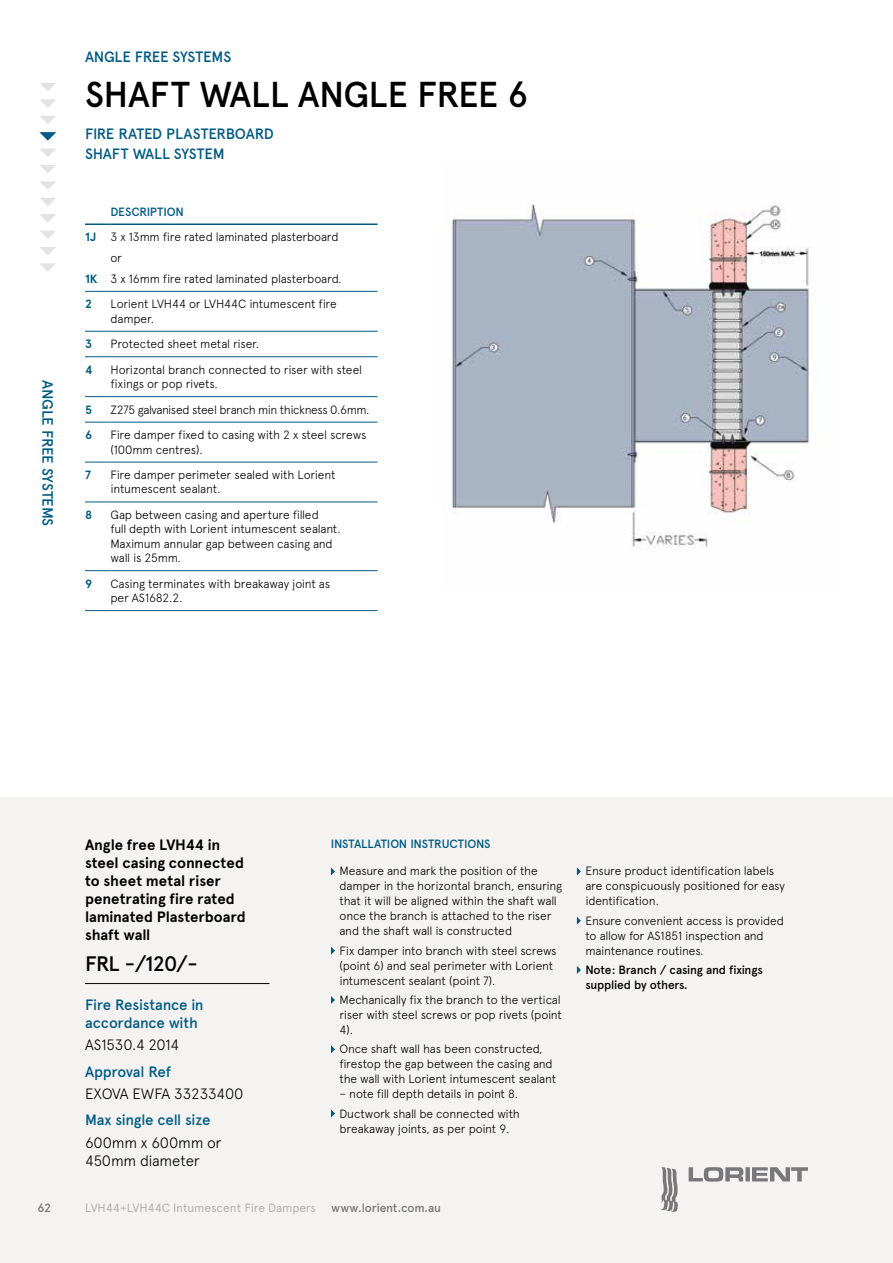
<style>
.page{position:relative;width:893px;height:1263px;background:#fff}
.page>*{position:absolute;margin:0;border:0;box-sizing:border-box;transform-origin:0 0}
.t1{font:500 36px "Apercu Pro";letter-spacing:-.015em;color:#000}
.t2{font:500 21px "Apercu Pro";letter-spacing:-.04em;color:#000}
.t3{font:500 15px/19.5px "Apercu Pro";letter-spacing:-.015em;color:#005b84}
.t4{font:700 15px/18px "Apercu Pro";letter-spacing:-.005em;color:#000}
.t5{font:300 15px/18px "Apercu Pro";letter-spacing:-.01em;color:#000}
.t6{font:300 12px/15px "Apercu Pro";letter-spacing:-.015em;color:#000}
.t7{font:500 12px/15px "Apercu Pro";letter-spacing:-.02em;color:#000}
.t8{font:300 12px "Apercu Pro";letter-spacing:-.035em;color:#000}
.t9{font:500 12px "Apercu Pro";letter-spacing:-.015em;color:#005b84}
.t10{font:12px "Apercu Pro";letter-spacing:-.015em;color:#b3b2b1}
.t11{font:500 12px "Apercu Pro";letter-spacing:-.015em;color:#78777a}
.t12{font:700 12px "Apercu Pro";color:#005b84}
</style>
<div class="page">
<div style="left:0;top:797px;width:893px;height:466px;background:#f4f3f2"></div>
<img style="left:442px;top:204px;width:369px;height:345px">
<svg style="left:85px;top:290px;width:293px;height:282px"></svg>
<hr style="left:85px;top:223px;width:26px;height:2px;background:#005b84">
<hr style="left:111px;top:223px;width:267px;height:2px;background:#005b84">
<svg style="left:85px;top:291px;width:26px;height:1px"></svg>
<hr style="left:111px;top:291px;width:267px;height:1px;background:#005b84">
<svg style="left:85px;top:331px;width:26px;height:1px"></svg>
<hr style="left:111px;top:331px;width:267px;height:1px;background:#005b84">
<svg style="left:85px;top:356px;width:26px;height:1px"></svg>
<hr style="left:111px;top:356px;width:267px;height:1px;background:#005b84">
<svg style="left:85px;top:396px;width:26px;height:1px"></svg>
<hr style="left:111px;top:396px;width:267px;height:1px;background:#005b84">
<svg style="left:85px;top:422px;width:26px;height:1px"></svg>
<hr style="left:111px;top:422px;width:267px;height:1px;background:#005b84">
<svg style="left:85px;top:462px;width:26px;height:1px"></svg>
<hr style="left:111px;top:462px;width:267px;height:1px;background:#005b84">
<svg style="left:85px;top:502px;width:26px;height:1px"></svg>
<hr style="left:111px;top:502px;width:267px;height:1px;background:#005b84">
<svg style="left:85px;top:570px;width:26px;height:1px"></svg>
<hr style="left:111px;top:570px;width:267px;height:1px;background:#005b84">
<svg style="left:85px;top:610px;width:26px;height:1px"></svg>
<hr style="left:111px;top:610px;width:267px;height:1px;background:#005b84">
<svg style="left:331px;top:867px;width:4px;height:8px"></svg>
<svg style="left:331px;top:947px;width:4px;height:8px"></svg>
<svg style="left:331px;top:996px;width:4px;height:8px"></svg>
<svg style="left:331px;top:1045px;width:4px;height:8px"></svg>
<svg style="left:331px;top:1109px;width:4px;height:8px"></svg>
<svg style="left:577px;top:867px;width:4px;height:8px"></svg>
<svg style="left:577px;top:917px;width:4px;height:8px"></svg>
<svg style="left:577px;top:966px;width:4px;height:8px"></svg>
<hr style="left:85px;top:983px;width:184px;height:1px;background:#000">
<svg style="left:660px;top:1167px;width:18px;height:45px"></svg>
<svg style="left:689px;top:1167px;width:119px;height:14px"></svg>
<svg style="left:40px;top:198px;width:16px;height:8px"></svg>
<svg style="left:40px;top:83px;width:16px;height:8px"></svg>
<svg style="left:40px;top:116px;width:16px;height:8px"></svg>
<svg style="left:40px;top:99px;width:16px;height:9px"></svg>
<svg style="left:39px;top:132px;width:17px;height:9px"></svg>
<svg style="left:40px;top:149px;width:16px;height:8px"></svg>
<svg style="left:40px;top:165px;width:16px;height:8px"></svg>
<svg style="left:40px;top:181px;width:16px;height:9px"></svg>
<svg style="left:40px;top:263px;width:16px;height:9px"></svg>
<svg style="left:40px;top:214px;width:16px;height:8px"></svg>
<svg style="left:40px;top:231px;width:16px;height:8px"></svg>
<svg style="left:40px;top:247px;width:16px;height:8px"></svg>
<p class="t3" style="left:59px;top:380px;width:148px;rotate:90deg">ANGLE FREE SYSTEMS</p>
<p class="t3" style="left:85px;top:45px;width:148px">ANGLE FREE SYSTEMS</p>
<h1 class="t1" style="left:85px;top:67px;width:445px">SHAFT WALL ANGLE FREE 6</h1>
<p class="t3" style="left:85px;top:123px;width:190px">FIRE RATED PLASTERBOARD<br>SHAFT WALL SYSTEM</p>
<p class="t12" style="left:85px;top:228px;width:13px">1J</p>
<p class="t12" style="left:85px;top:270px;width:14px">1K</p>
<p class="t9" style="left:111px;top:202px;width:75px">DESCRIPTION</p>
<p class="t6" style="left:111px;top:226px;width:232px;line-height:20.9px">3 x 13mm fire rated laminated plasterboard or<br>3 x 16mm fire rated laminated plasterboard.</p>
<p class="t12" style="left:85px;top:295px;width:8px">2</p>
<p class="t6" style="left:111px;top:296px;width:228px;line-height:14.4px">Lorient LVH44 or LVH44C intumescent fire damper.</p>
<p class="t12" style="left:85px;top:335px;width:9px">3</p>
<p class="t6" style="left:111px;top:335px;width:150px">Protected sheet metal riser.</p>
<p class="t12" style="left:85px;top:360px;width:9px">4</p>
<p class="t6" style="left:111px;top:361px;width:253px;line-height:14.4px">Horizontal branch connected to riser with steel fixings or pop rivets.</p>
<p class="t12" style="left:85px;top:400px;width:8px">5</p>
<p class="t8" style="left:111px;top:400px;width:261px">Z275 galvanised steel branch min thickness 0.6mm.</p>
<p class="t12" style="left:85px;top:426px;width:9px">6</p>
<p class="t6" style="left:111px;top:427px;width:257px;line-height:14.4px">Fire damper fixed to casing with 2 x steel screws (100mm centres).</p>
<p class="t12" style="left:85px;top:466px;width:7px">7</p>
<p class="t6" style="left:111px;top:467px;width:226px;line-height:14.4px">Fire damper perimeter sealed with Lorient intumescent sealant.</p>
<p class="t12" style="left:85px;top:506px;width:9px">8</p>
<p class="t6" style="left:111px;top:506px;width:232px;line-height:14.4px">Gap between casing and aperture filled<br>full depth with Lorient intumescent sealant.<br>Maximum annular gap between casing and wall is 25mm.</p>
<p class="t12" style="left:85px;top:574px;width:9px">9</p>
<p class="t6" style="left:111px;top:575px;width:221px;line-height:14.4px">Casing terminates with breakaway joint as per AS1682.2.</p>
<p class="t11" style="left:38px;top:1199px;width:15px">62</p>
<p class="t4" style="left:85px;top:834px;width:162px">Angle free LVH44 in steel casing connected to sheet metal riser penetrating fire rated laminated Plasterboard shaft wall</p>
<h2 class="t2" style="left:85px;top:947px;width:114px">FRL -/120/-</h2>
<p class="t3" style="left:85px;top:994px;width:120px;line-height:18px">Fire Resistance in accordance with</p>
<p class="t5" style="left:85px;top:1034px;width:96px">AS1530.4 2014</p>
<p class="t3" style="left:85px;top:1060px;width:88px">Approval Ref</p>
<p class="t5" style="left:85px;top:1083px;width:160px">EXOVA EWFA 33233400</p>
<p class="t3" style="left:85px;top:1109px;width:127px">Max single cell size</p>
<p class="t5" style="left:85px;top:1132px;width:138px">600mm x 600mm or<br>450mm diameter</p>
<p class="t9" style="left:331px;top:834px;width:161px">INSTALLATION INSTRUCTIONS</p>
<p class="t6" style="left:339px;top:863px;width:224px">Measure and mark the position of the damper in the horizontal branch, ensuring that it will be aligned within the shaft wall once the branch is attached to the riser and the shaft wall is constructed</p>
<p class="t6" style="left:339px;top:942px;width:219px">Fix damper into branch with steel screws (point 6) and seal perimeter with Lorient intumescent sealant (point 7).</p>
<p class="t6" style="left:339px;top:991px;width:224px;text-align:justify">Mechanically fix the branch to the vertical riser with steel screws or pop rivets (point 4).</p>
<p class="t6" style="left:339px;top:1040px;width:218px">Once shaft wall has been constructed, firestop the gap between the casing and the wall with Lorient intumescent sealant</p>
<p class="t6" style="left:339px;top:1083px;width:182px;line-height:19.2px">– note fill depth details in point 8.<br>Ductwork shall be connected with</p>
<p class="t6" style="left:339px;top:1120px;width:172px">breakaway joints, as per point 9.</p>
<p class="t10" style="left:85px;top:1199px;width:233px">LVH44+LVH44C Intumescent Fire Dampers</p>
<p class="t11" style="left:331px;top:1199px;width:111px">www.lorient.com.au</p>
<p class="t6" style="left:585px;top:863px;width:201px">Ensure product identification labels are conspicuously positioned for easy identification.</p>
<p class="t6" style="left:585px;top:912px;width:200px">Ensure convenient access is provided to allow for AS1851 inspection and maintenance routines.</p>
<p class="t7" style="left:585px;top:961px;width:179px">Note: Branch / casing and fixings supplied by others.</p>
</div>
